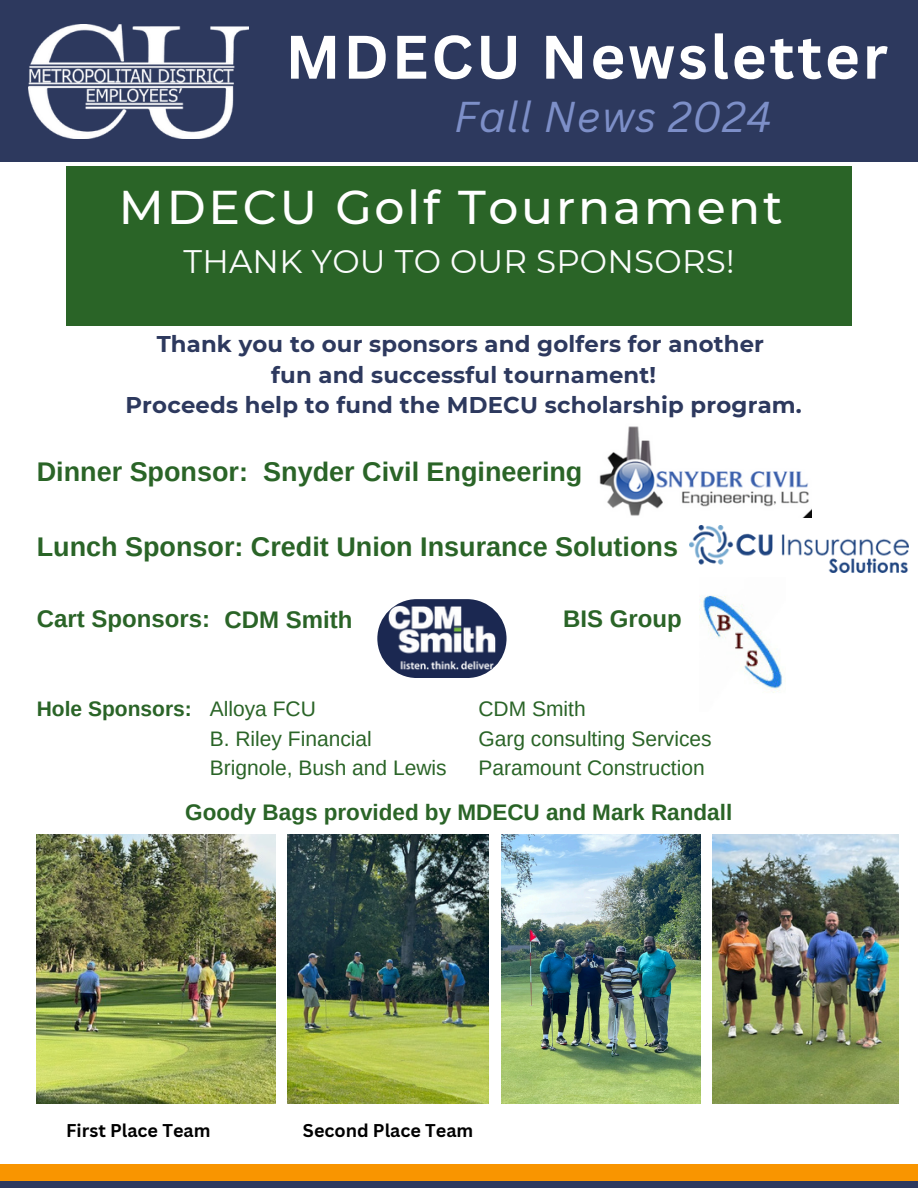
<style>
.page{position:relative;width:918px;height:1188px;background:#fff}
.page>*{position:absolute;margin:0;border:0;box-sizing:border-box;transform-origin:0 0}
.t1{font:700 60px "Canva Sans";letter-spacing:.045em;color:#fff}
.t2{font:500 47.25px "Montserrat";letter-spacing:.06em;color:#fff}
.t3{font:italic 42px "Canva Sans";letter-spacing:.02em;color:#7d8fc8}
.t4{font:32.55px "Montserrat";letter-spacing:.01em;color:#fbfcfc}
.t5{font:700 27px "Arimo";color:#2a6427}
.t6{font:700 24px "Arimo";color:#2a6427}
.t7{font:700 22.8px/30.3px "Montserrat";letter-spacing:.01em;color:#2d395e;text-align:center}
.t8{font:700 22.5px "Arimo";color:#2a6427}
.t9{font:21px "Arimo";color:#2a6427}
.t10{font:700 21px "Arimo";color:#2a6427}
.t11{font:700 18px "Canva Sans";color:#000}
</style>
<div class="page">
<div style="left:66px;top:136px;width:786px;height:189px;background:#2a6427"></div>
<div style="left:66px;top:136px;width:786px;height:29px;background:#fff"></div>
<div style="left:0;top:0;width:918px;height:162px;background:#2d395e"></div>
<img style="left:28px;top:25px;width:221px;height:114px">
<div style="left:0;top:1165px;width:918px;height:23px;background:#f99500"></div>
<div style="left:0;top:1181px;width:918px;height:7px;background:#2d395e"></div>
<img style="left:599px;top:426px;width:213px;height:91px">
<div style="left:377px;top:599px;width:129px;height:79px;background:#1b2851;border-radius:39px"></div>
<img style="left:388px;top:606px;width:109px;height:66px">
<img style="left:690px;top:526px;width:218px;height:47px">
<img style="left:701px;top:595px;width:82px;height:98px">
<img style="left:713px;top:835px;width:185px;height:268px">
<img style="left:37px;top:835px;width:238px;height:269px">
<img style="left:501px;top:835px;width:199px;height:269px">
<img style="left:288px;top:835px;width:201px;height:268px">
<h5 class="t1" style="left:285px;top:15px;width:604px">MDECU Newsletter</h5>
<p class="t3" style="left:454px;top:87px;width:319px">Fall News 2024</p>
<h6 class="t2" style="left:119px;top:178px;width:665px">MDECU Golf Tournament</h6>
<p class="t4" style="left:183px;top:242px;width:553px">THANK YOU TO OUR SPONSORS!</p>
<p class="t7" style="left:125px;top:329px;width:678px">Thank you to our sponsors and golfers for another<br>fun and successful tournament!<br>Proceeds help to fund the MDECU scholarship program.</p>
<p class="t5" style="left:37px;top:456px;width:547px">Dinner Sponsor: Snyder Civil Engineering</p>
<p class="t5" style="left:37px;top:532px;width:643px">Lunch Sponsor: Credit Union Insurance Solutions</p>
<p class="t6" style="left:37px;top:605px;width:175px">Cart Sponsors:</p>
<p class="t6" style="left:225px;top:606px;width:129px">CDM Smith</p>
<p class="t6" style="left:563px;top:605px;width:120px">BIS Group</p>
<p class="t10" style="left:37px;top:697px;width:157px">Hole Sponsors:</p>
<h6 class="t9" style="left:210px;top:697px;width:108px">Alloya FCU</h6>
<h6 class="t9" style="left:210px;top:727px;width:164px">B. Riley Financial</h6>
<p class="t9" style="left:210px;top:756px;width:238px">Brignole, Bush and Lewis</p>
<p class="t9" style="left:479px;top:697px;width:109px">CDM Smith</p>
<p class="t9" style="left:479px;top:727px;width:235px">Garg consulting Services</p>
<p class="t9" style="left:479px;top:756px;width:228px">Paramount Construction</p>
<h6 class="t8" style="left:185px;top:800px;width:549px">Goody Bags provided by MDECU and Mark Randall</h6>
<p class="t11" style="left:66px;top:1118px;width:146px">First Place Team</p>
<p class="t11" style="left:303px;top:1118px;width:172px">Second Place Team</p>
</div>
